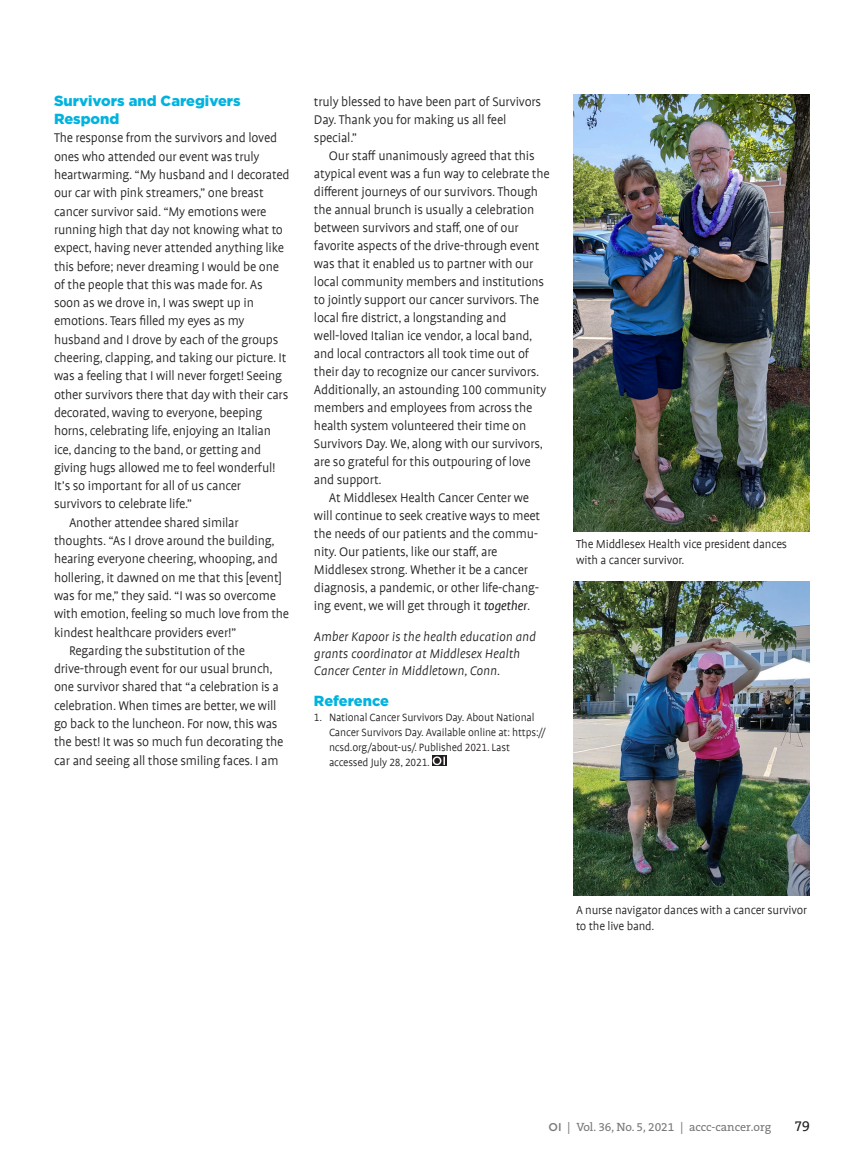
<style>
.page{position:relative;width:864px;height:1161px;background:#fff}
.page>*{position:absolute;margin:0;border:0;box-sizing:border-box;transform-origin:0 0}
.Spotlight_H1{font:900 14.7px/18px "Gotham";color:#00b3df}
.Compliance_H1{font:900 14.7px "Gotham";letter-spacing:-.005em;color:#00b3df}
.Spotlight_Indent{font:300 14.25px/18px "Profile Offc";letter-spacing:-.015em;color:#231f20}
.Spotlight_No_Indent{font:300 14.25px/18.3px "Profile Offc";letter-spacing:-.015em;color:#231f20}
.Compliance_Bio{font:italic 300 14.25px/17.1px "Profile Offc";color:#231f20}
.t1{font:14.25px "The Serif Caps";color:#231f20}
.NEW_Feature_Caption{font:300 13.2px/15.8px "Profile Offc";letter-spacing:-.015em;color:#231f20}
.t2{font:300 12px/15px "Profile Offc";letter-spacing:-.015em;color:#231f20}
.t3{font:12px "The Serif B W5 Plain";color:#76787b}
.s1{font-weight:400;font-style:italic}
.s2{font-family:"Gotham";font-weight:500;font-size:11.25px}
</style>
<div class="page">
<img style="left:574px;top:95px;width:236px;height:437px">
<div style="left:432px;top:755px;width:15px;height:11px;background:#231f20"></div>
<svg style="left:433px;top:756px;width:12px;height:9px"></svg>
<img style="left:574px;top:581px;width:236px;height:315px">
<p class="Spotlight_H1" style="left:54px;top:92px;width:188px">Survivors and Caregivers<br>Respond</p>
<p class="Spotlight_No_Indent" style="left:54px;top:130px;width:237px">The response from the survivors and loved ones who attended our event was truly heartwarming. “My husband and I decorated our car with pink streamers,” one breast cancer survivor said. “My emotions were running high that day not knowing what to expect, having never attended anything like this before; never dreaming I would be one of the people that this was made for. As soon as we drove in, I was swept up in emotions. Tears filled my eyes as my husband and I drove by each of the groups cheering, clapping, and taking our picture. It was a feeling that I will never forget! Seeing other survivors there that day with their cars decorated, waving to everyone, beeping horns, celebrating life, enjoying an Italian ice, dancing to the band, or getting and giving hugs allowed me to feel wonderful!<br>It’s so important for all of us cancer survivors to celebrate life.”</p>
<p class="Spotlight_Indent" style="left:54px;top:514px;width:237px;text-indent:15px">Another attendee shared similar thoughts. “As I drove around the building, hearing everyone cheering, whooping, and hollering, it dawned on me that this [event] was for me,” they said. “I was so overcome with emotion, feeling so much love from the kindest healthcare providers ever!”</p>
<p class="Spotlight_Indent" style="left:54px;top:642px;width:231px;text-indent:15px">Regarding the substitution of the drive-through event for our usual brunch, one survivor shared that “a celebration is a celebration. When times are better, we will go back to the luncheon. For now, this was the best! It was so much fun decorating the car and seeing all those smiling faces. I am</p>
<p class="Spotlight_Indent" style="left:314px;top:94px;width:229px">truly blessed to have been part of Survivors<br>Day. Thank you for making us all feel special.”</p>
<p class="Spotlight_Indent" style="left:314px;top:148px;width:237px;text-indent:15px">Our staff unanimously agreed that this atypical event was a fun way to celebrate the different journeys of our survivors. Though the annual brunch is usually a celebration between survivors and staff, one of our favorite aspects of the drive-through event was that it enabled us to partner with our local community members and institutions to jointly support our cancer survivors. The local fire district, a longstanding and well-loved Italian ice vendor, a local band, and local contractors all took time out of their day to recognize our cancer survivors.<br>Additionally, an astounding 100 community members and employees from across the health system volunteered their time on Survivors Day. We, along with our survivors, are so grateful for this outpouring of love and support.</p>
<p class="Spotlight_Indent" style="left:314px;top:490px;width:228px;text-indent:15px">At Middlesex Health Cancer Center we will continue to seek creative ways to meet the needs of our patients and the commu&shy;nity. Our patients, like our staff, are Middlesex strong. Whether it be a cancer diagnosis, a pandemic, or other life-chang&shy;ing event, we will get through it <span class="s1">together</span>.</p>
<p class="Compliance_Bio" style="left:314px;top:629px;width:223px">Amber Kapoor is the health education and grants coordinator at Middlesex Health<br>Cancer Center in Middletown, Conn.</p>
<p class="Compliance_H1" style="left:314px;top:691px;width:77px">Reference</p>
<p class="t2" style="left:329px;top:711px;width:218px;text-indent:-15px">1. National Cancer Survivors Day. About National Cancer Survivors Day. Available online at: https:// ncsd.org/about-us/. Published 2021. Last accessed July 28, 2021.</p>
<p class="NEW_Feature_Caption" style="left:576px;top:537px;width:213px">The Middlesex Health vice president dances with a cancer survivor.</p>
<p class="NEW_Feature_Caption" style="left:576px;top:903px;width:232px">A nurse navigator dances with a cancer survivor to the live band.</p>
<p class="t3" style="left:549px;top:1119px;width:224px"><span class="s2">OI</span> | Vol. 36, No. 5, 2021 | accc-cancer.org</p>
<p class="t1" style="left:795px;top:1114px;width:16px">79</p>
</div>
